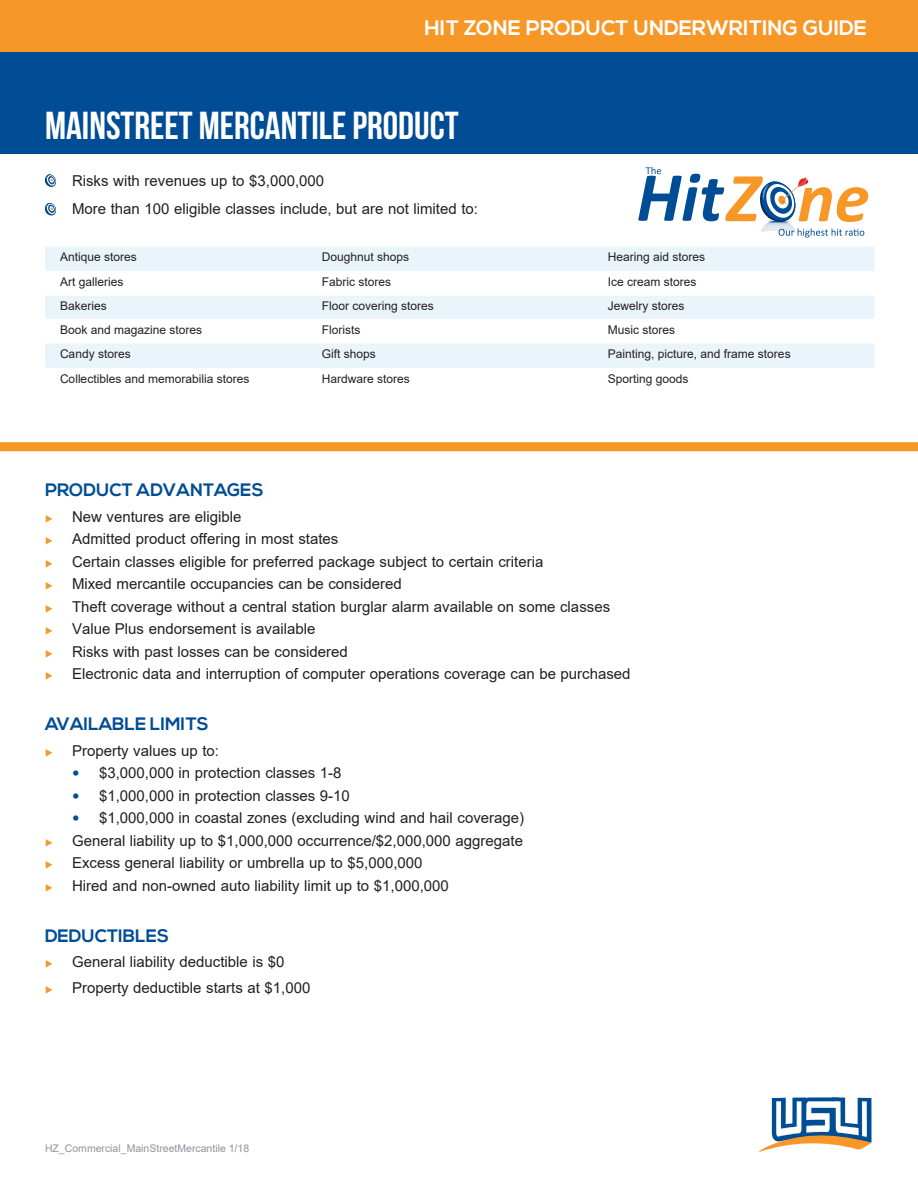
<style>
.page{position:relative;width:918px;height:1188px;background:#fff}
.page>*{position:absolute;margin:0;border:0;box-sizing:border-box;transform-origin:0 0}
.t1{font:39px "Bebas Neue";color:#fff}
.t2{font:700 21px "Nexa";color:#fff}
.a-head{font:700 18px "Nexa";color:#014d95}
.a-head_first__ruler{font:700 18px "Nexa";color:#014d95}
.bullet_list_2__orang{font:15px "Arial";color:#231f20}
.bullet_list_3__blue{font:15px "Arial";color:#231f20}
.bullet_list_1__targe{font:15px "Arial";color:#231f20}
.table_body{font:12px "Arial";color:#231f20}
.t3{font:10.5px "Arial";color:#8f959d}
.s1{color:#f79727}
</style>
<div class="page">
<div style="left:0;top:0;width:918px;height:52px;background:#f79727"></div>
<svg style="left:638px;top:167px;width:230px;height:71px"></svg>
<svg style="left:759px;top:1098px;width:113px;height:54px"></svg>
<div style="left:0;top:52px;width:918px;height:102px;background:#014d95"></div>
<div style="left:0;top:442px;width:918px;height:9px;background:#f79727"></div>
<svg style="left:45px;top:203px;width:11px;height:13px"></svg>
<svg style="left:45px;top:174px;width:11px;height:13px"></svg>
<div style="left:45px;top:247px;width:829px;height:24px;background:#eaf4fb"></div>
<svg style="left:45px;top:296px;width:829px;height:72px;fill:#eaf4fb"></svg>
<h2 class="t2" style="left:425px;top:16px;width:444px">HIT ZONE PRODUCT UNDERWRITING GUIDE</h2>
<p class="t1" style="left:45px;top:104px;width:415px">MAINSTREET MERCANTILE PRODUCT</p>
<p class="bullet_list_1__targe" style="left:72px;top:170px;width:254px">Risks with revenues up to $3,000,000</p>
<p class="bullet_list_1__targe" style="left:72px;top:199px;width:408px">More than 100 eligible classes include, but are not limited to:</p>
<p class="table_body" style="left:60px;top:249px;width:78px">Antique stores</p>
<p class="table_body" style="left:322px;top:249px;width:89px">Doughnut shops</p>
<p class="table_body" style="left:608px;top:249px;width:99px">Hearing aid stores</p>
<p class="table_body" style="left:60px;top:273px;width:65px">Art galleries</p>
<p class="table_body" style="left:322px;top:273px;width:71px">Fabric stores</p>
<p class="table_body" style="left:608px;top:273px;width:90px">Ice cream stores</p>
<p class="table_body" style="left:60px;top:298px;width:48px">Bakeries</p>
<p class="table_body" style="left:322px;top:298px;width:114px">Floor covering stores</p>
<p class="table_body" style="left:608px;top:298px;width:78px">Jewelry stores</p>
<p class="table_body" style="left:60px;top:321px;width:144px">Book and magazine stores</p>
<p class="table_body" style="left:322px;top:321px;width:40px">Florists</p>
<p class="table_body" style="left:608px;top:321px;width:69px">Music stores</p>
<p class="table_body" style="left:60px;top:346px;width:72px">Candy stores</p>
<p class="table_body" style="left:322px;top:346px;width:56px">Gift shops</p>
<p class="table_body" style="left:608px;top:346px;width:184px">Painting, picture, and frame stores</p>
<p class="table_body" style="left:60px;top:370px;width:191px">Collectibles and memorabilia stores</p>
<p class="table_body" style="left:322px;top:370px;width:90px">Hardware stores</p>
<p class="table_body" style="left:608px;top:370px;width:82px">Sporting goods</p>
<p class="a-head_first__ruler" style="left:45px;top:480px;width:220px">PRODUCT ADVANTAGES</p>
<p class="bullet_list_2__orang" style="left:45px;top:506px;width:198px"><span class="s1">◆</span> New ventures are eligible</p>
<p class="bullet_list_2__orang" style="left:45px;top:529px;width:295px"><span class="s1">◆</span> Admitted product offering in most states</p>
<p class="bullet_list_2__orang" style="left:45px;top:551px;width:500px"><span class="s1">◆</span> Certain classes eligible for preferred package subject to certain criteria</p>
<p class="bullet_list_2__orang" style="left:45px;top:574px;width:358px"><span class="s1">◆</span> Mixed mercantile occupancies can be considered</p>
<p class="bullet_list_2__orang" style="left:45px;top:596px;width:567px"><span class="s1">◆</span> Theft coverage without a central station burglar alarm available on some classes</p>
<p class="bullet_list_2__orang" style="left:45px;top:619px;width:272px"><span class="s1">◆</span> Value Plus endorsement is available</p>
<p class="bullet_list_2__orang" style="left:45px;top:641px;width:304px"><span class="s1">◆</span> Risks with past losses can be considered</p>
<p class="bullet_list_2__orang" style="left:45px;top:664px;width:587px"><span class="s1">◆</span> Electronic data and interruption of computer operations coverage can be purchased</p>
<p class="a-head" style="left:45px;top:714px;width:165px">AVAILABLE LIMITS</p>
<p class="bullet_list_2__orang" style="left:45px;top:740px;width:176px"><span class="s1">◆</span> Property values up to:</p>
<p class="bullet_list_3__blue" style="left:99px;top:763px;width:244px">$3,000,000 in protection classes 1-8</p>
<p class="bullet_list_3__blue" style="left:99px;top:785px;width:252px">$1,000,000 in protection classes 9-10</p>
<p class="bullet_list_3__blue" style="left:99px;top:808px;width:427px">$1,000,000 in coastal zones (excluding wind and hail coverage)</p>
<p class="bullet_list_2__orang" style="left:45px;top:830px;width:480px"><span class="s1">◆</span> General liability up to $1,000,000 occurrence/$2,000,000 aggregate</p>
<p class="bullet_list_2__orang" style="left:45px;top:853px;width:379px"><span class="s1">◆</span> Excess general liability or umbrella up to $5,000,000</p>
<p class="bullet_list_2__orang" style="left:45px;top:875px;width:405px"><span class="s1">◆</span> Hired and non-owned auto liability limit up to $1,000,000</p>
<p class="a-head" style="left:45px;top:925px;width:126px">DEDUCTIBLES</p>
<p class="bullet_list_2__orang" style="left:45px;top:952px;width:241px"><span class="s1">◆</span> General liability deductible is $0</p>
<p class="bullet_list_2__orang" style="left:45px;top:977px;width:267px"><span class="s1">◆</span> Property deductible starts at $1,000</p>
<p class="t3" style="left:45px;top:1141px;width:206px">HZ_Commercial_MainStreetMercantile 1/18</p>
</div>
